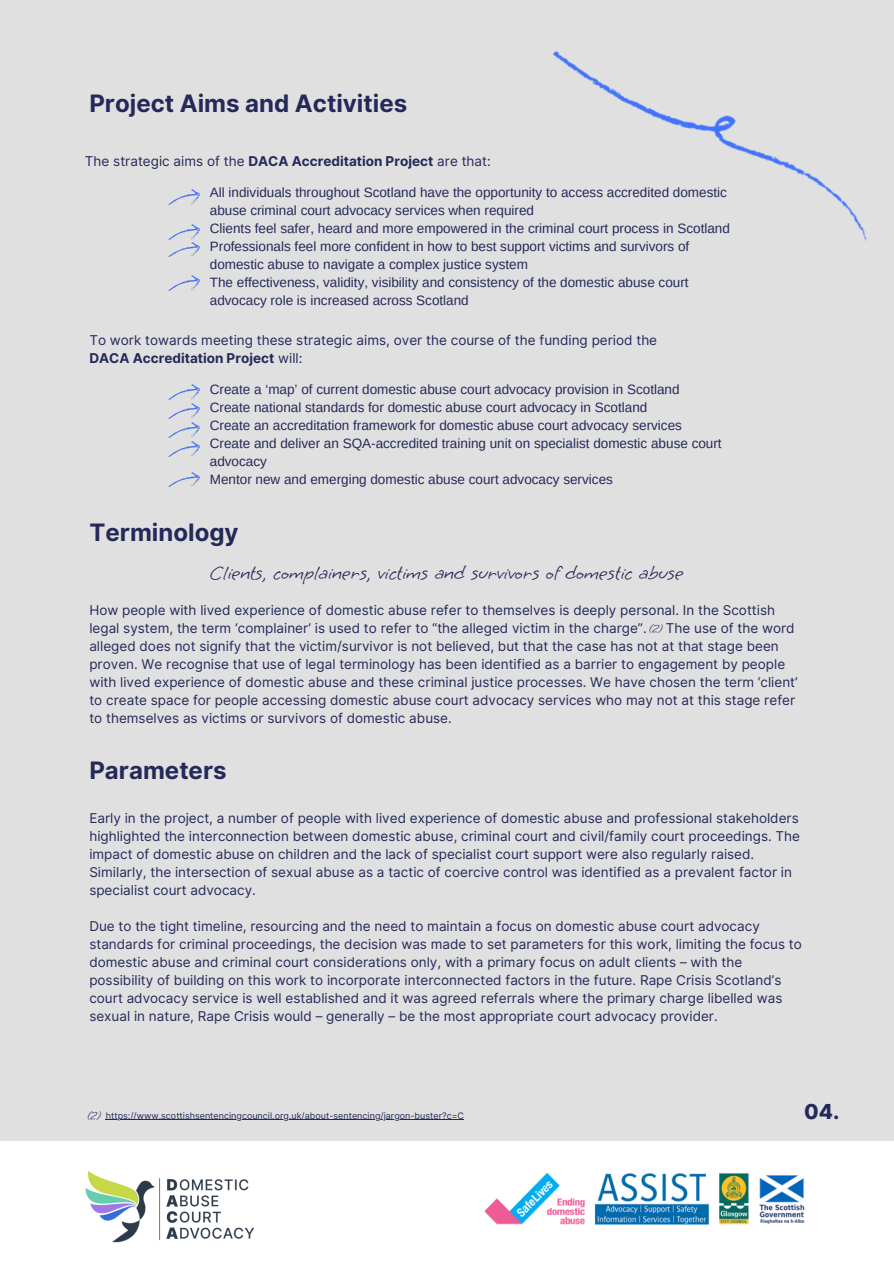
<style>
.page{position:relative;width:894px;height:1264px;background:#fff}
.page>*{position:absolute;margin:0;border:0;box-sizing:border-box;transform-origin:0 0}
.t1{font:700 24px "Inter";color:#25295a}
.t2{font:21px "Grape Nuts";color:#25295a}
.t3{font:800 20.7px "Inter";color:#25295a}
.t4{font:13.5px/18px "Inter";color:#25295a}
.t5{font:13.5px/18px "Arimo";color:#25295a}
.t6{font:12px "Grape Nuts";color:#25295a}
.t7{font:9px "Inter";color:#25295a}
.s1{font-weight:700}
</style>
<div class="page">
<div style="left:0;top:0;width:893px;height:1263px;background:#e0e0e0"></div>
<div style="left:0;top:1141px;width:893px;height:122px;background:#fff"></div>
<img style="left:477px;top:1166px;width:333px;height:63px">
<img style="left:80px;top:1162px;width:189px;height:90px">
<img style="left:169px;top:189px;width:31px;height:15px">
<img style="left:169px;top:224px;width:31px;height:15px">
<img style="left:168px;top:242px;width:32px;height:15px">
<img style="left:169px;top:276px;width:31px;height:14px">
<img style="left:169px;top:385px;width:31px;height:14px">
<img style="left:169px;top:404px;width:31px;height:14px">
<img style="left:169px;top:422px;width:31px;height:15px">
<img style="left:169px;top:441px;width:31px;height:15px">
<img style="left:168px;top:472px;width:32px;height:15px">
<img style="left:553px;top:51px;width:314px;height:190px">
<hr style="left:106px;top:1119px;width:358px;height:1px;background:#25295a">
<p class="t1" style="left:89px;top:89px;width:319px">Project Aims and Activities</p>
<h4 class="t4" style="left:85px;top:152px;width:407px">The strategic aims of the <span class="s1">DACA Accreditation Project</span> are that:</h4>
<h1 class="t5" style="left:210px;top:183px;width:521px">All individuals throughout Scotland have the opportunity to access accredited domestic abuse criminal court advocacy services when required<br>Clients feel safer, heard and more empowered in the criminal court process in Scotland Professionals feel more confident in how to best support victims and survivors of domestic abuse to navigate a complex justice system<br>The effectiveness, validity, visibility and consistency of the domestic abuse court advocacy role is increased across Scotland</h1>
<h4 class="t4" style="left:89px;top:331px;width:569px">To work towards meeting these strategic aims, over the course of the funding period the<br><span class="s1">DACA Accreditation Project</span> will:</h4>
<p class="t5" style="left:210px;top:380px;width:513px">Create a ‘map’ of current domestic abuse court advocacy provision in Scotland Create national standards for domestic abuse court advocacy in Scotland<br>Create an accreditation framework for domestic abuse court advocacy services Create and deliver an SQA-accredited training unit on specialist domestic abuse court advocacy<br>Mentor new and emerging domestic abuse court advocacy services</p>
<p class="t1" style="left:89px;top:518px;width:151px">Terminology</p>
<p class="t2" style="left:210px;top:560px;width:475px">Clients, complainers, victims and survivors of domestic abuse</p>
<p class="t4" style="left:89px;top:601px;width:687px">How people with lived experience of domestic abuse refer to themselves is deeply personal. In the Scottish legal system, the term ‘complainer’ is used to refer to “the alleged victim in the charge”.</p>
<p class="t4" style="left:89px;top:619px;width:709px;text-indent:576px">The use of the word alleged does not signify that the victim/survivor is not believed, but that the case has not at that stage been proven. We recognise that use of legal terminology has been identified as a barrier to engagement by people with lived experience of domestic abuse and these criminal justice processes. We have chosen the term ‘client’ to create space for people accessing domestic abuse court advocacy services who may not at this stage refer to themselves as victims or survivors of domestic abuse.</p>
<h4 class="t6" style="left:648px;top:621px;width:16px">(2)</h4>
<p class="t1" style="left:89px;top:756px;width:139px">Parameters</p>
<p class="t4" style="left:89px;top:809px;width:712px">Early in the project, a number of people with lived experience of domestic abuse and professional stakeholders highlighted the interconnection between domestic abuse, criminal court and civil/family court proceedings. The impact of domestic abuse on children and the lack of specialist court support were also regularly raised.<br>Similarly, the intersection of sexual abuse as a tactic of coercive control was identified as a prevalent factor in specialist court advocacy.</p>
<p class="t4" style="left:89px;top:917px;width:713px">Due to the tight timeline, resourcing and the need to maintain a focus on domestic abuse court advocacy standards for criminal proceedings, the decision was made to set parameters for this work, limiting the focus to domestic abuse and criminal court considerations only, with a primary focus on adult clients – with the possibility of building on this work to incorporate interconnected factors in the future. Rape Crisis Scotland’s court advocacy service is well established and it was agreed referrals where the primary charge libelled was sexual in nature, Rape Crisis would – generally – be the most appropriate court advocacy provider.</p>
<p class="t6" style="left:87px;top:1107px;width:16px">(2)</p>
<p class="t7" style="left:106px;top:1110px;width:359px">https://www.scottishsentencingcouncil.org.uk/about-sentencing/jargon-buster?c=C</p>
<h1 class="t3" style="left:804px;top:1099px;width:37px">04.</h1>
</div>
